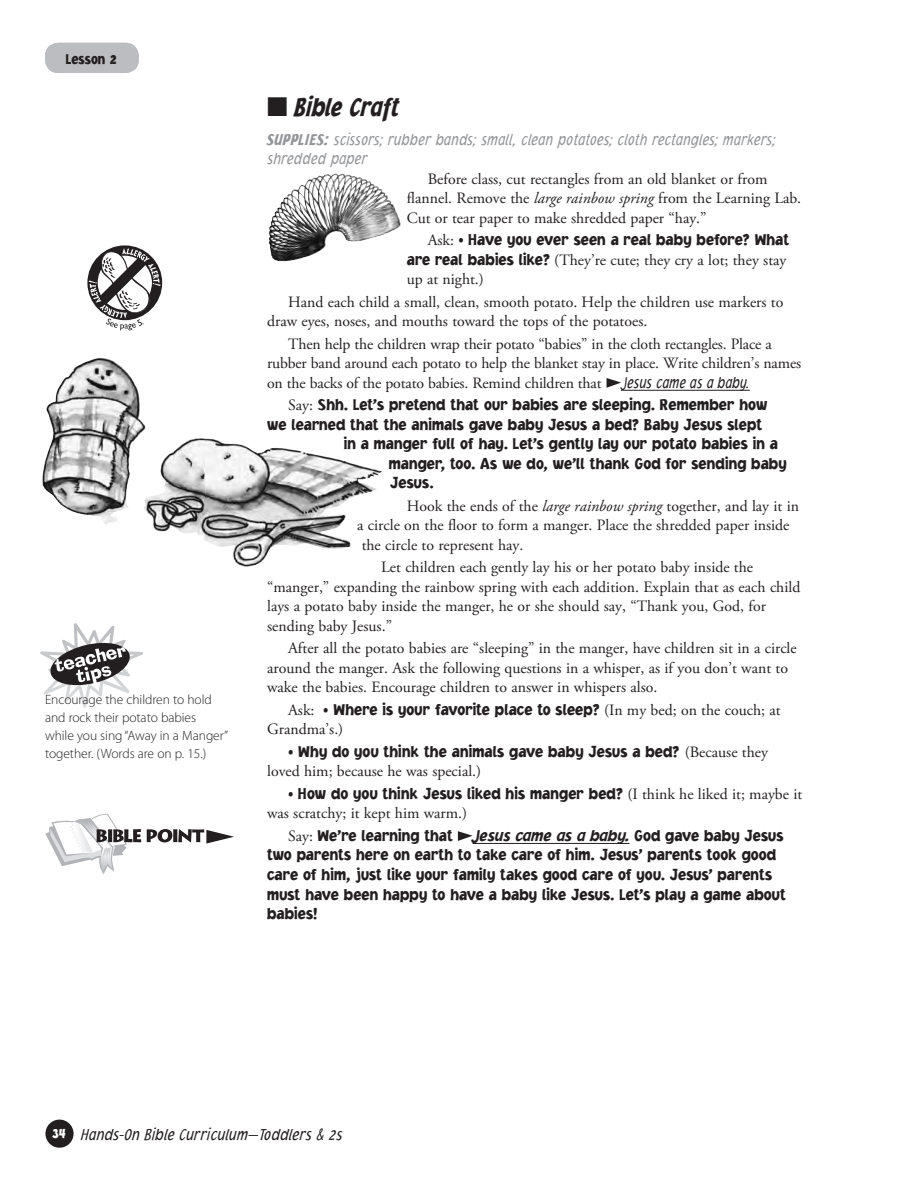
<style>
.page{position:relative;width:923px;height:1193px;background:#fff}
.page>*{position:absolute;margin:0;border:0;box-sizing:border-box;transform-origin:0 0}
.Main_Subhead{font:italic 900 27px "Jacoby Cond ICG";letter-spacing:-.015em;color:#231f20;scale:.9 1}
.t1{font:900 16.5px/19.5px "Jacoby ICG";letter-spacing:.005em;color:#231f20;scale:.9 1}
.Main_Supplies{font:italic 300 16.5px/19.5px "Jacoby Cond ICG";color:#939598;scale:.95 1}
.t2{font:italic 300 16.5px "Jacoby Cond ICG";color:#231f20}
.t3{font:15.75px/19.5px "Adobe Garamond Pro";color:#231f20}
.t4{font:900 15px "Jacoby Cond ICG";color:#231f20}
.Tip_text{font:300 13.5px/18px "Myriad Pro";letter-spacing:-.005em;color:#231f20}
.s1{font-weight:900}
.s2{font-style:italic}
.s3{font-family:"Adobe Garamond Pro";font-weight:400;font-size:15.75px}
.s4{font-family:"Jacoby ICG";font-weight:900;font-size:16.5px}
.s5{font-family:"Jacoby Cond ICG";font-weight:300;font-style:italic;font-size:16.5px}
.s6{font-weight:900;font-style:normal;font-size:15px;color:#fff}
</style>
<div class="page">
<hr style="left:621px;top:390px;width:128px;height:1px;background:#231f20">
<hr style="left:472px;top:843px;width:157px;height:1px;background:#231f20">
<svg style="left:606px;top:378px;width:15px;height:10px"></svg>
<svg style="left:458px;top:831px;width:14px;height:10px"></svg>
<svg style="left:45px;top:813px;width:96px;height:62px"></svg>
<svg style="left:147px;top:829px;width:87px;height:14px"></svg>
<img style="left:269px;top:174px;width:75px;height:88px">
<img style="left:42px;top:358px;width:335px;height:208px">
<svg style="left:40px;top:623px;width:103px;height:84px"></svg>
<svg style="left:88px;top:245px;width:73px;height:85px"></svg>
<div style="left:45px;top:1119px;width:29px;height:28px;background:#231f20;border-radius:50%"></div>
<div style="left:45px;top:43px;width:94px;height:30px;background:#bcbdc0;border-radius:14px"></div>
<p class="t4" style="left:66px;top:50px;width:52px">Lesson 2</p>
<p class="Tip_text" style="left:45px;top:690px;width:185px">Encourage the children to hold and rock their potato babies while you sing “Away in a Manger” together. (Words are on p. 15.)</p>
<p class="Main_Subhead" style="left:267px;top:91px;width:148px">■ Bible Craft</p>
<p class="Main_Supplies" style="left:267px;top:129px;width:537px"><span class="s1">SUPPLIES:</span> scissors; rubber bands; small, clean potatoes; cloth rectangles; markers; shredded paper</p>
<p class="t3" style="left:407px;top:169px;width:396px;text-indent:21px">Before class, cut rectangles from an old blanket or from flannel. Remove the <span class="s2">large rainbow spring</span> from the Learning Lab.<br>Cut or tear paper to make shredded paper “hay.”</p>
<p class="t1" style="left:428px;top:230px;width:403px"><span class="s3">Ask:</span> • Have you ever seen a real baby before? What</p>
<p class="t3" style="left:407px;top:250px;width:381px"><span class="s4">are real babies like?</span> (They’re cute; they cry a lot; they stay up at night.)</p>
<p class="t3" style="left:267px;top:292px;width:518px;text-indent:21px">Hand each child a small, clean, smooth potato. Help the children use markers to draw eyes, noses, and mouths toward the tops of the potatoes.</p>
<p class="t3" style="left:267px;top:334px;width:535px;text-indent:21px">Then help the children wrap their potato “babies” in the cloth rectangles. Place a rubber band around each potato to help the blanket stay in place. Write children’s names on the backs of the potato babies. Remind children that <span class="s5">Jesus came as a baby.</span></p>
<p class="t1" style="left:288px;top:395px;width:534px"><span class="s3">Say:</span> Shh. Let’s pretend that our babies are sleeping. Remember how</p>
<p class="t1" style="left:267px;top:414px;width:551px">we learned that the animals gave baby Jesus a bed? Baby Jesus slept</p>
<p class="t1" style="left:344px;top:434px;width:484px">in a manger full of hay. Let’s gently lay our potato babies in a</p>
<p class="t1" style="left:389px;top:453px;width:443px">manger, too. As we do, we’ll thank God for sending baby</p>
<p class="t1" style="left:390px;top:473px;width:50px">Jesus.</p>
<p class="t3" style="left:357px;top:496px;width:443px;text-indent:50px">Hook the ends of the <span class="s2">large rainbow spring</span> together, and lay it in a circle on the floor to form a manger. Place the shredded paper inside the circle to represent hay.</p>
<p class="t3" style="left:267px;top:558px;width:534px;text-indent:114px">Let children each gently lay his or her potato baby inside the “manger,” expanding the rainbow spring with each addition. Explain that as each child lays a potato baby inside the manger, he or she should say, “Thank you, God, for sending baby Jesus.”</p>
<p class="t3" style="left:267px;top:639px;width:531px;text-indent:21px">After all the potato babies are “sleeping” in the manger, have children sit in a circle around the manger. Ask the following questions in a whisper, as if you don’t want to wake the babies. Encourage children to answer in whispers also.</p>
<p class="t1" style="left:288px;top:699px;width:549px"><span class="s3">Ask:</span> • Where is your favorite place to sleep? <span class="s3">(In my bed; on the couch; at</span></p>
<p class="t3" style="left:267px;top:720px;width:78px">Grandma’s.)</p>
<p class="t1" style="left:288px;top:741px;width:534px">• Why do you think the animals gave baby Jesus a bed? <span class="s3">(Because they</span></p>
<p class="t3" style="left:267px;top:762px;width:215px">loved him; because he was special.)</p>
<p class="t1" style="left:288px;top:783px;width:572px">• How do you think Jesus liked his manger bed? <span class="s3">(I think he liked it; maybe it</span></p>
<p class="t3" style="left:267px;top:804px;width:202px">was scratchy; it kept him warm.)</p>
<p class="t1" style="left:267px;top:825px;width:578px;text-indent:21px"><span class="s3">Say:</span> We’re learning that <span class="s2">Jesus came as a baby.</span> God gave baby Jesus two parents here on earth to take care of him. Jesus’ parents took good care of him, just like your family takes good care of you. Jesus’ parents must have been happy to have a baby like Jesus. Let’s play a game about babies!</p>
<p class="t2" style="left:52px;top:1125px;width:292px"><span class="s6">34</span> Hands-On Bible Curriculum—Toddlers &amp; 2s</p>
</div>
